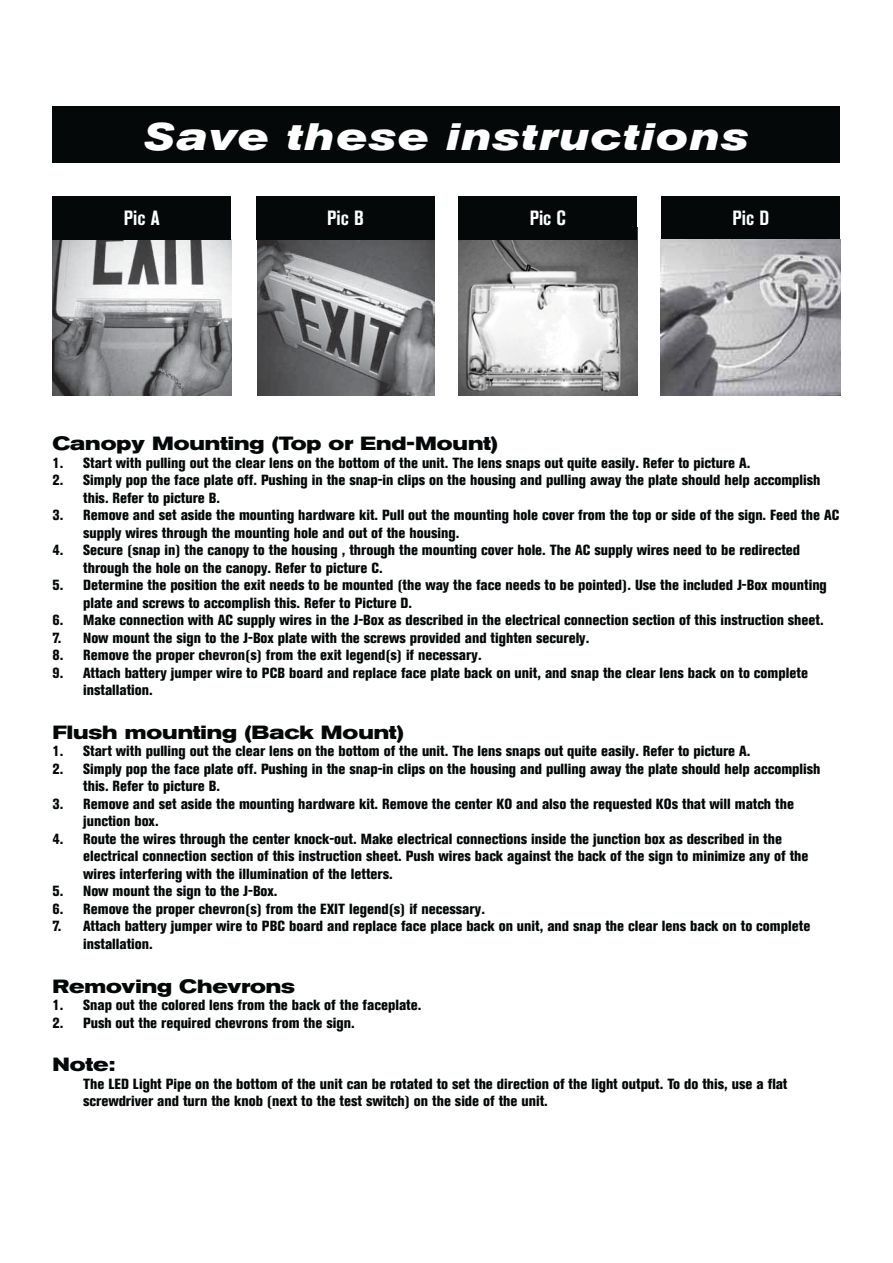
<style>
.page{position:relative;width:893px;height:1263px;background:#fff}
.page>*{position:absolute;margin:0;border:0;box-sizing:border-box;transform-origin:0 0}
.t1{font:italic 700 expanded 37.95px "Akzidenz Grotesk BE";letter-spacing:.04em;color:#fff}
.t2{font:700 condensed 20.4px "Akzidenz Grotesk BE";color:#fff}
.t3{font:700 expanded 18.9px "Akzidenz Grotesk BE";color:#040809}
.t4{font:800 condensed 14.55px/17.5px "Akzidenz Grotesk BE";color:#040809}
</style>
<div class="page">
<div style="left:53px;top:106px;width:787px;height:57px;background:#040809"></div>
<img style="left:257px;top:240px;width:177px;height:156px">
<img style="left:52px;top:240px;width:179px;height:156px">
<img style="left:458px;top:240px;width:179px;height:156px">
<div style="left:256px;top:197px;width:179px;height:43px;background:#040809"></div>
<div style="left:53px;top:197px;width:178px;height:43px;background:#040809"></div>
<div style="left:662px;top:197px;width:178px;height:43px;background:#040809"></div>
<div style="left:458px;top:197px;width:179px;height:43px;background:#040809"></div>
<img style="left:661px;top:240px;width:179px;height:156px">
<h1 class="t1" style="left:144px;top:123px;width:606px">Save these instructions</h1>
<h2 class="t2" style="left:124px;top:211px;width:37px">Pic A</h2>
<h2 class="t2" style="left:327px;top:211px;width:38px">Pic B</h2>
<h2 class="t2" style="left:530px;top:211px;width:38px">Pic C</h2>
<h2 class="t2" style="left:732px;top:211px;width:38px">Pic D</h2>
<p class="t3" style="left:53px;top:437px;width:447px">Canopy Mounting (Top or End-Mount)</p>
<p class="t4" style="left:53px;top:455px;width:699px">1. Start with pulling out the clear lens on the bottom of the unit. The lens snaps out quite easily. Refer to picture A.</p>
<p class="t4" style="left:83px;top:473px;width:739px;text-indent:-31px">2. Simply pop the face plate off. Pushing in the snap-in clips on the housing and pulling away the plate should help accomplish this. Refer to picture B.</p>
<p class="t4" style="left:83px;top:508px;width:758px;text-indent:-31px">3. Remove and set aside the mounting hardware kit. Pull out the mounting hole cover from the top or side of the sign. Feed the AC supply wires through the mounting hole and out of the housing.</p>
<p class="t4" style="left:83px;top:543px;width:718px;text-indent:-31px">4. Secure (snap in) the canopy to the housing , through the mounting cover hole. The AC supply wires need to be redirected through the hole on the canopy. Refer to picture C.</p>
<p class="t4" style="left:83px;top:578px;width:745px;text-indent:-31px">5. Determine the position the exit needs to be mounted (the way the face needs to be pointed). Use the included J-Box mounting plate and screws to accomplish this. Refer to Picture D.</p>
<p class="t4" style="left:53px;top:613px;width:773px">6. Make connection with AC supply wires in the J-Box as described in the electrical connection section of this instruction sheet.</p>
<p class="t4" style="left:53px;top:630px;width:538px">7. Now mount the sign to the J-Box plate with the screws provided and tighten securely.</p>
<p class="t4" style="left:53px;top:648px;width:431px">8. Remove the proper chevron(s) from the exit legend(s) if necessary.</p>
<p class="t4" style="left:83px;top:665px;width:726px;text-indent:-31px">9. Attach battery jumper wire to PCB board and replace face plate back on unit, and snap the clear lens back on to complete installation.</p>
<p class="t3" style="left:53px;top:726px;width:353px">Flush mounting (Back Mount)</p>
<p class="t4" style="left:53px;top:744px;width:699px">1. Start with pulling out the clear lens on the bottom of the unit. The lens snaps out quite easily. Refer to picture A.</p>
<p class="t4" style="left:83px;top:761px;width:739px;text-indent:-31px">2. Simply pop the face plate off. Pushing in the snap-in clips on the housing and pulling away the plate should help accomplish this. Refer to picture B.</p>
<p class="t4" style="left:83px;top:796px;width:712px;text-indent:-31px">3. Remove and set aside the mounting hardware kit. Remove the center KO and also the requested KOs that will match the junction box.</p>
<p class="t4" style="left:83px;top:831px;width:727px;text-indent:-31px">4. Route the wires through the center knock-out. Make electrical connections inside the junction box as described in the electrical connection section of this instruction sheet. Push wires back against the back of the sign to minimize any of the wires interfering with the illumination of the letters.</p>
<p class="t4" style="left:53px;top:884px;width:226px">5. Now mount the sign to the J-Box.</p>
<p class="t4" style="left:53px;top:901px;width:434px">6. Remove the proper chevron(s) from the EXIT legend(s) if necessary.</p>
<p class="t4" style="left:83px;top:919px;width:729px;text-indent:-31px">7. Attach battery jumper wire to PBC board and replace face place back on unit, and snap the clear lens back on to complete installation.</p>
<p class="t3" style="left:53px;top:979px;width:244px">Removing Chevrons</p>
<p class="t4" style="left:53px;top:998px;width:370px">1. Snap out the colored lens from the back of the faceplate.</p>
<p class="t4" style="left:53px;top:1015px;width:304px">2. Push out the required chevrons from the sign.</p>
<p class="t3" style="left:53px;top:1058px;width:64px">Note:</p>
<p class="t4" style="left:83px;top:1076px;width:706px">The LED Light Pipe on the bottom of the unit can be rotated to set the direction of the light output. To do this, use a flat screwdriver and turn the knob (next to the test switch) on the side of the unit.</p>
</div>
